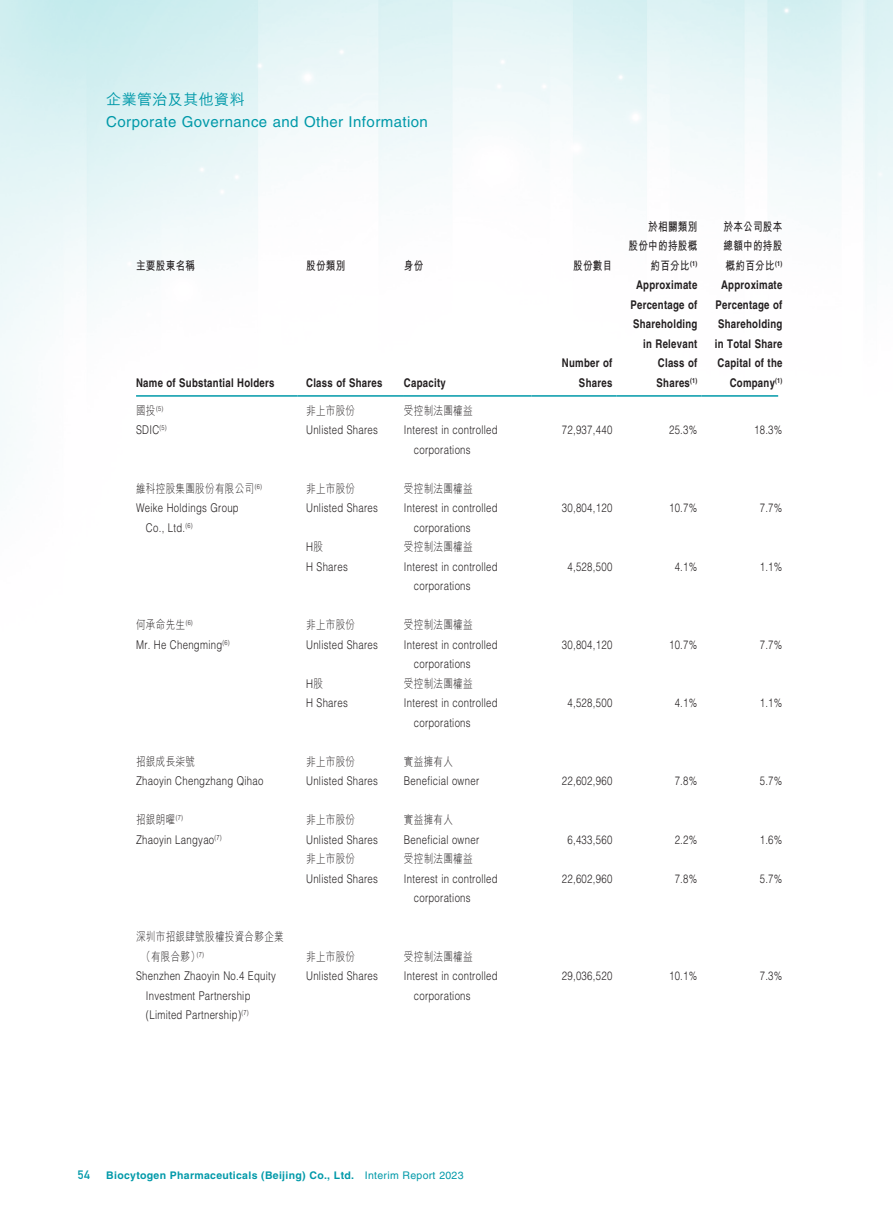
<style>
.page{position:relative;width:893px;height:1212px;background:#fff}
.page>*{position:absolute;margin:0;border:0;box-sizing:border-box;transform-origin:0 0}
.t1{font:15px "Helvetica LT Std";letter-spacing:.03em;color:#0099a9}
.t2{font:500 15px "M Hei HK";letter-spacing:.03em;color:#0099a9}
.t3{font:300 12px/19.5px "Helvetica LT Std";letter-spacing:.03em;color:#231f20;scale:.8 1}
.t4{font:700 12px/19.5px "Helvetica LT Std";letter-spacing:.03em;color:#231f20;text-align:right;scale:.8 1}
.t5{font:300 12px/19.5px "M Hei HK";letter-spacing:.03em;color:#231f20;scale:.8 1}
.t6{font:700 12px/19.5px "M Hei HK";letter-spacing:.03em;color:#231f20;text-align:right;scale:.8 1}
.t7{font:12px "DIN Mittelschrift Std";color:#0099a9}
.t8{font:700 10.5px "Helvetica LT Std";letter-spacing:.03em;color:#0099a9}
.t9{font:300 7.05px "Helvetica LT Std";color:#231f20;scale:.8 1}
.s1{font-family:"M Hei HK";font-size:12px}
.s2{font-family:"M Hei HK"}
.s3{font-weight:400}
</style>
<div class="page">
<hr style="left:136px;top:395px;width:162px;height:2px;background:#0099a9">
<hr style="left:298px;top:395px;width:106px;height:2px;background:#0099a9">
<hr style="left:404px;top:395px;width:127px;height:2px;background:#0099a9">
<hr style="left:531px;top:395px;width:86px;height:2px;background:#0099a9">
<hr style="left:617px;top:395px;width:85px;height:2px;background:#0099a9">
<hr style="left:702px;top:395px;width:76px;height:2px;background:#0099a9">
<p class="t2" style="left:106px;top:88px;width:140px">企業管治及其他資料</p>
<p class="t1" style="left:106px;top:113px;width:323px">Corporate Governance and Other Information</p>
<p class="t6" style="left:136px;top:255px;width:75px">主要股東名稱</p>
<p class="t6" style="left:306px;top:255px;width:51px">股份類別</p>
<p class="t6" style="left:404px;top:255px;width:26px">身份</p>
<p class="t6" style="left:573px;top:255px;width:51px">股份數目</p>
<p class="t4" style="left:136px;top:372px;width:175px">Name of Substantial Holders</p>
<p class="t4" style="left:306px;top:372px;width:97px">Class of Shares</p>
<p class="t4" style="left:404px;top:372px;width:54px">Capacity</p>
<p class="t4" style="left:562px;top:353px;width:65px">Number of<br>Shares</p>
<p class="t6" style="left:629px;top:216px;width:88px">於相關類別<br>股份中的持股概約百分比<sup>(1)</sup></p>
<p class="t6" style="left:723px;top:216px;width:75px;text-align:justify">於本公司股本總額中的持股概約百分比<sup>(1)</sup></p>
<p class="t4" style="left:630px;top:275px;width:85px">Approximate<br>Percentage of<br>Shareholding in Relevant<br>Class of<br>Shares<sup>(1)</sup></p>
<p class="t4" style="left:715px;top:275px;width:86px">Approximate<br>Percentage of<br>Shareholding in Total Share<br>Capital of the<br>Company<sup>(1)</sup></p>
<p class="t9" style="left:136px;top:404px;width:35px"><span class="s1">國投</span>(5)</p>
<p class="t5" style="left:306px;top:400px;width:63px">非上市股份</p>
<p class="t5" style="left:404px;top:400px;width:88px">受控制法團權益</p>
<p class="t3" style="left:136px;top:420px;width:40px">SDIC<sup>(5)</sup></p>
<p class="t3" style="left:306px;top:420px;width:91px">Unlisted Shares</p>
<p class="t3" style="left:414px;top:420px;width:106px;text-indent:-10px">Interest in controlled corporations</p>
<p class="t3" style="left:562px;top:420px;width:65px">72,937,440</p>
<p class="t3" style="left:669px;top:420px;width:37px">25.3%</p>
<p class="t3" style="left:754px;top:420px;width:37px">18.3%</p>
<p class="t5" style="left:136px;top:478px;width:159px">維科控股集團股份有限公司<sup>(6)</sup></p>
<p class="t5" style="left:306px;top:478px;width:63px">非上市股份</p>
<p class="t5" style="left:404px;top:478px;width:88px">受控制法團權益</p>
<p class="t3" style="left:146px;top:498px;width:118px;text-indent:-10px">Weike Holdings Group<br>Co., Ltd.<sup>(6)</sup></p>
<p class="t3" style="left:306px;top:498px;width:91px">Unlisted Shares</p>
<p class="t3" style="left:414px;top:498px;width:106px;text-indent:-10px">Interest in controlled corporations</p>
<p class="t3" style="left:562px;top:498px;width:65px">30,804,120</p>
<p class="t3" style="left:669px;top:498px;width:37px">10.7%</p>
<p class="t3" style="left:760px;top:498px;width:30px">7.7%</p>
<p class="t3" style="left:306px;top:537px;width:23px">H<span class="s2">股</span></p>
<p class="t5" style="left:404px;top:537px;width:88px">受控制法團權益</p>
<p class="t3" style="left:306px;top:556px;width:54px">H Shares</p>
<p class="t3" style="left:414px;top:556px;width:106px;text-indent:-10px">Interest in controlled corporations</p>
<p class="t3" style="left:567px;top:556px;width:58px">4,528,500</p>
<p class="t3" style="left:675px;top:556px;width:30px">4.1%</p>
<p class="t3" style="left:760px;top:556px;width:30px">1.1%</p>
<p class="t5" style="left:136px;top:615px;width:72px">何承命先生<sup>(6)</sup></p>
<p class="t5" style="left:306px;top:615px;width:63px">非上市股份</p>
<p class="t5" style="left:404px;top:615px;width:88px">受控制法團權益</p>
<p class="t3" style="left:136px;top:634px;width:118px">Mr. He Chengming<sup>(6)</sup></p>
<p class="t3" style="left:306px;top:634px;width:91px">Unlisted Shares</p>
<p class="t3" style="left:414px;top:634px;width:106px;text-indent:-10px">Interest in controlled corporations</p>
<p class="t3" style="left:562px;top:634px;width:65px">30,804,120</p>
<p class="t3" style="left:669px;top:634px;width:37px">10.7%</p>
<p class="t3" style="left:760px;top:634px;width:30px">7.7%</p>
<p class="t3" style="left:306px;top:673px;width:23px">H<span class="s2">股</span></p>
<p class="t5" style="left:404px;top:673px;width:88px">受控制法團權益</p>
<p class="t3" style="left:306px;top:693px;width:54px">H Shares</p>
<p class="t3" style="left:414px;top:693px;width:106px;text-indent:-10px">Interest in controlled corporations</p>
<p class="t3" style="left:567px;top:693px;width:58px">4,528,500</p>
<p class="t3" style="left:675px;top:693px;width:30px">4.1%</p>
<p class="t3" style="left:760px;top:693px;width:30px">1.1%</p>
<p class="t5" style="left:136px;top:751px;width:75px">招銀成長柒號</p>
<p class="t5" style="left:306px;top:751px;width:63px">非上市股份</p>
<p class="t5" style="left:404px;top:751px;width:63px">實益擁有人</p>
<p class="t3" style="left:136px;top:771px;width:161px">Zhaoyin Chengzhang Qihao</p>
<p class="t3" style="left:306px;top:771px;width:91px">Unlisted Shares</p>
<p class="t3" style="left:404px;top:771px;width:96px">Beneficial owner</p>
<p class="t3" style="left:562px;top:771px;width:65px">22,602,960</p>
<p class="t3" style="left:675px;top:771px;width:30px">7.8%</p>
<p class="t3" style="left:760px;top:771px;width:30px">5.7%</p>
<p class="t5" style="left:136px;top:810px;width:60px">招銀朗曜<sup>(7)</sup></p>
<p class="t5" style="left:306px;top:810px;width:63px">非上市股份</p>
<p class="t5" style="left:404px;top:810px;width:63px">實益擁有人</p>
<p class="t3" style="left:136px;top:829px;width:108px">Zhaoyin Langyao<sup>(7)</sup></p>
<p class="t3" style="left:306px;top:829px;width:91px">Unlisted Shares</p>
<p class="t3" style="left:404px;top:829px;width:96px">Beneficial owner</p>
<p class="t3" style="left:567px;top:829px;width:58px">6,433,560</p>
<p class="t3" style="left:675px;top:829px;width:30px">2.2%</p>
<p class="t3" style="left:760px;top:829px;width:30px">1.6%</p>
<p class="t5" style="left:306px;top:849px;width:63px">非上市股份</p>
<p class="t5" style="left:404px;top:849px;width:88px">受控制法團權益</p>
<p class="t3" style="left:306px;top:868px;width:91px">Unlisted Shares</p>
<p class="t3" style="left:414px;top:868px;width:106px;text-indent:-10px">Interest in controlled corporations</p>
<p class="t3" style="left:562px;top:868px;width:65px">22,602,960</p>
<p class="t3" style="left:675px;top:868px;width:30px">7.8%</p>
<p class="t3" style="left:760px;top:868px;width:30px">5.7%</p>
<p class="t5" style="left:141px;top:927px;width:180px;text-indent:-5px">深圳市招銀肆號股權投資合夥企業（有限合夥）<sup>(7)</sup></p>
<p class="t5" style="left:306px;top:946px;width:63px">非上市股份</p>
<p class="t5" style="left:404px;top:946px;width:88px">受控制法團權益</p>
<p class="t3" style="left:146px;top:966px;width:164px;text-indent:-10px">Shenzhen Zhaoyin No.4 Equity<br>Investment Partnership (Limited Partnership)<sup>(7)</sup></p>
<p class="t3" style="left:306px;top:966px;width:91px">Unlisted Shares</p>
<p class="t3" style="left:414px;top:966px;width:106px;text-indent:-10px">Interest in controlled corporations</p>
<p class="t3" style="left:562px;top:966px;width:65px">29,036,520</p>
<p class="t3" style="left:669px;top:966px;width:37px">10.1%</p>
<p class="t3" style="left:760px;top:966px;width:30px">7.3%</p>
<p class="t7" style="left:78px;top:1167px;width:13px">54</p>
<p class="t8" style="left:106px;top:1169px;width:359px">Biocytogen Pharmaceuticals (Beijing) Co., Ltd. <span class="s3">Interim Report 2023</span></p>
</div>
